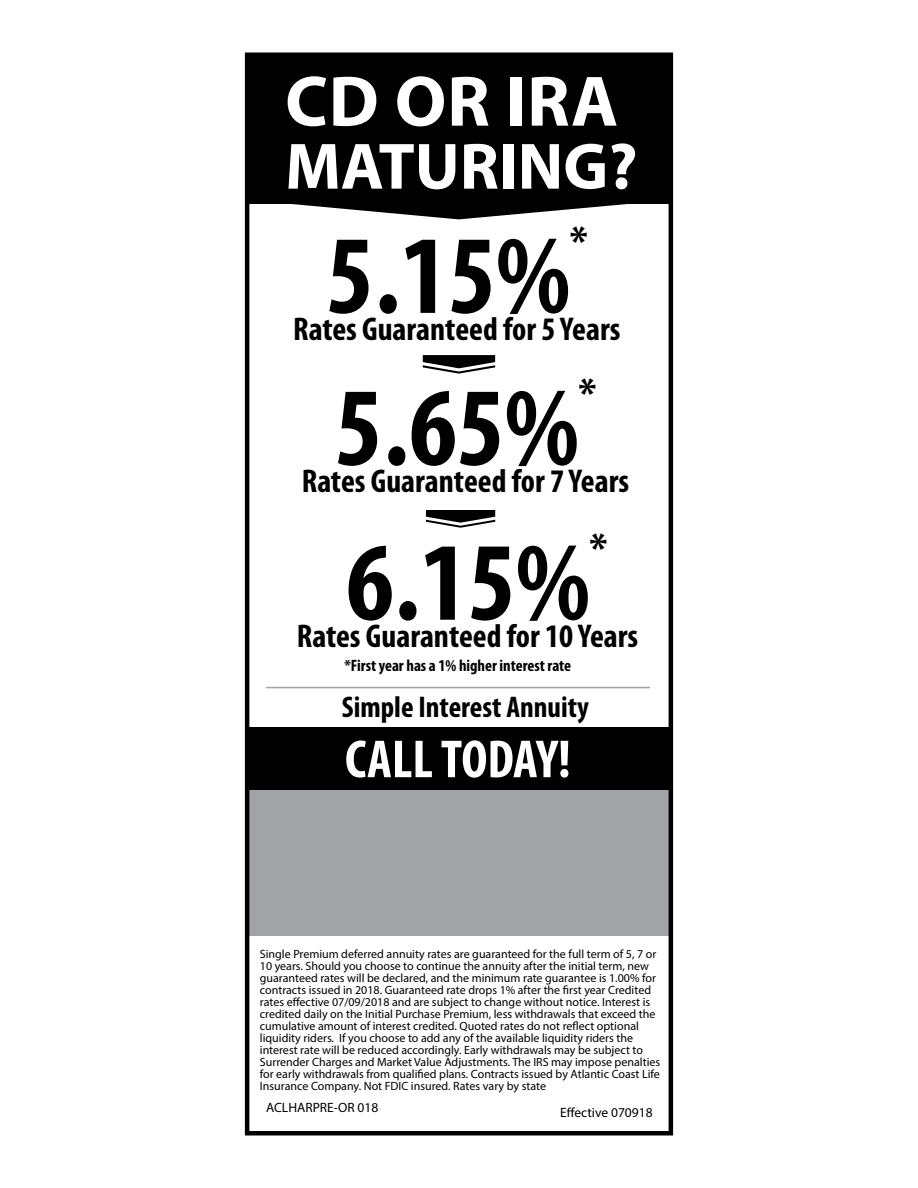
<style>
.page{position:relative;width:918px;height:1188px;background:#fff}
.page>*{position:absolute;margin:0;border:0;box-sizing:border-box;transform-origin:0 0}
.t1{font:700 condensed 112.5px "Myriad Pro";color:#000}
.t2{font:700 72px "Myriad Pro";letter-spacing:.01em;color:#fff}
.t3{font:700 66px "Myriad Pro";color:#fff}
.t4{font:700 condensed 54px "Myriad Pro";color:#fff}
.t5{font:700 condensed 45px "Myriad Pro";color:#000}
.t6{font:700 condensed 33px "Myriad Pro";color:#000}
.t7{font:700 condensed 30px "Myriad Pro";color:#000}
.t8{font:700 condensed 16.5px "Myriad Pro";color:#000}
.t9{font:13.5px "Myriad Pro";color:#000}
.t10{font:12px/12px "Myriad Pro";color:#000}
</style>
<div class="page">
<div style="left:247px;top:728px;width:425px;height:65px;background:#000"></div>
<hr style="left:266px;top:687px;width:384px;height:1px;background:#a1a3a6">
<div style="left:249px;top:791px;width:421px;height:145px;background:#a1a3a6"></div>
<div style="left:245px;top:52px;width:428px;height:1084px;border:4px solid #000"></div>
<div style="left:248px;top:55px;width:422px;height:149px;background:#000"></div>
<svg style="left:249px;top:204px;width:420px;height:15px"></svg>
<svg style="left:422px;top:355px;width:74px;height:19px"></svg>
<svg style="left:425px;top:510px;width:71px;height:18px"></svg>
<h2 class="t2" style="left:285px;top:54px;width:335px">CD OR IRA</h2>
<h3 class="t3" style="left:285px;top:123px;width:354px">MATURING?</h3>
<h3 class="t5" style="left:570px;top:214px;width:19px">*</h3>
<h1 class="t1" style="left:326px;top:205px;width:245px">5.15%</h1>
<h3 class="t6" style="left:293px;top:308px;width:329px">Rates Guaranteed for 5 Years</h3>
<h3 class="t5" style="left:579px;top:366px;width:19px">*</h3>
<h1 class="t1" style="left:335px;top:357px;width:245px">5.65%</h1>
<h3 class="t6" style="left:302px;top:460px;width:329px">Rates Guaranteed for 7 Years</h3>
<h3 class="t5" style="left:590px;top:521px;width:19px">*</h3>
<h1 class="t1" style="left:346px;top:512px;width:245px">6.15%</h1>
<h3 class="t6" style="left:297px;top:615px;width:343px">Rates Guaranteed for 10 Years</h3>
<h3 class="t8" style="left:345px;top:655px;width:228px">*First year has a 1% higher interest rate</h3>
<h3 class="t7" style="left:342px;top:688px;width:249px">Simple Interest Annuity</h3>
<h3 class="t4" style="left:345px;top:725px;width:227px">CALL TODAY!</h3>
<p class="t10" style="left:260px;top:948px;width:402px">Single Premium deferred annuity rates are guaranteed for the full term of 5, 7 or 10 years. Should you choose to continue the annuity after the initial term, new guaranteed rates will be declared, and the minimum rate guarantee is 1.00% for contracts issued in 2018. Guaranteed rate drops 1% after the first year Credited rates effective 07/09/2018 and are subject to change without notice. Interest is credited daily on the Initial Purchase Premium, less withdrawals that exceed the cumulative amount of interest credited. Quoted rates do not reflect optional liquidity riders. If you choose to add any of the available liquidity riders the interest rate will be reduced accordingly. Early withdrawals may be subject to Surrender Charges and Market Value Adjustments. The IRS may impose penalties for early withdrawals from qualified plans. Contracts issued by Atlantic Coast Life Insurance Company. Not FDIC insured. Rates vary by state</p>
<p class="t9" style="left:266px;top:1099px;width:114px">ACLHARPRE-OR 018</p>
<p class="t9" style="left:560px;top:1104px;width:94px">Effective 070918</p>
</div>
